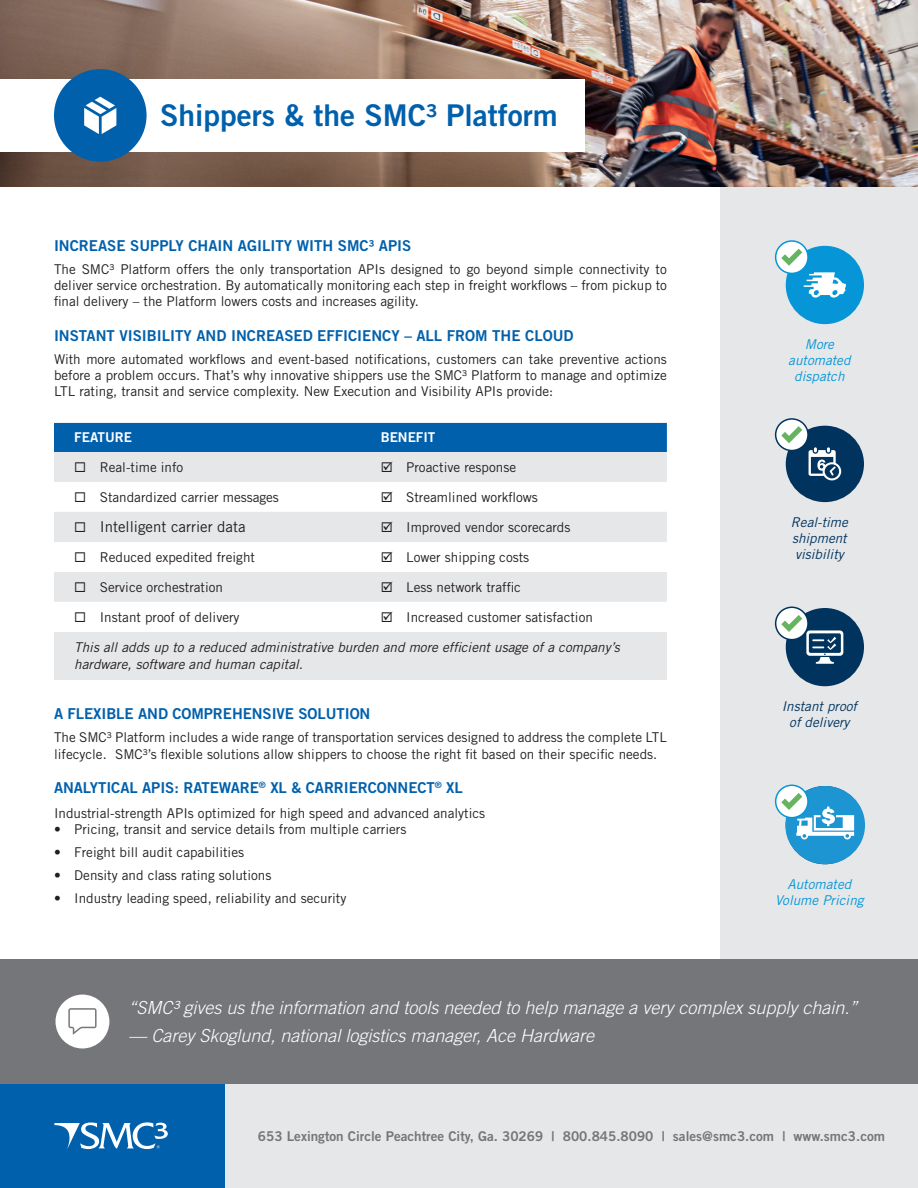
<style>
.page{position:relative;width:918px;height:1188px;background:#fff}
.page>*{position:absolute;margin:0;border:0;box-sizing:border-box;transform-origin:0 0}
.t1{font:30px "Trade Gothic LT Std Bd 2";color:#0160ac}
.t2{font:italic 300 18px "Trade Gothic LT Std";color:#fff}
.t3{font:15px "Trade Gothic LT Std Bd 2";color:#0160ac}
.t4{font:15px "Trade Gothic LT Std";color:#231f20}
.t5{font:13.5px/16.2px "Trade Gothic LT Std";color:#231f20;text-align:justify}
.t6{font:italic 13.5px/16.2px "Trade Gothic LT Std";color:#231f20}
.t7{font:13.5px "Trade Gothic LT Std Bd 2";color:#757679}
.t8{font:italic 13.5px/16.2px "Trade Gothic LT Std";color:#00345e;text-align:justify}
.t9{font:italic 13.5px/16.2px "Trade Gothic LT Std";color:#0696d7;text-align:center}
.t10{font:13.5px "Trade Gothic LT Std Bd 2";color:#fff}
</style>
<div class="page">
<div style="left:721px;top:186px;width:197px;height:773px;background:#e6e7e9"></div>
<img style="left:0;top:0;width:918px;height:186px">
<div style="left:225px;top:1084px;width:693px;height:104px;background:#e6e7e9"></div>
<div style="left:0;top:1084px;width:225px;height:104px;background:#0160ac"></div>
<svg style="left:54px;top:1122px;width:114px;height:27px"></svg>
<svg style="left:54px;top:423px;width:613px;height:59px"></svg>
<div style="left:54px;top:512px;width:613px;height:30px;background:#e6e7e9"></div>
<div style="left:54px;top:572px;width:613px;height:30px;background:#e6e7e9"></div>
<div style="left:54px;top:632px;width:613px;height:48px;background:#e6e7e9"></div>
<div style="left:0;top:79px;width:585px;height:73px;background:#fff"></div>
<div style="left:0;top:959px;width:918px;height:125px;background:#757679"></div>
<div style="left:55px;top:994px;width:55px;height:55px;background:#fff;border-radius:50%"></div>
<div style="left:54px;top:993px;width:57px;height:57px;border:2px solid #757679;border-radius:50%"></div>
<svg style="left:68px;top:1008px;width:29px;height:27px"></svg>
<svg style="left:54px;top:69px;width:93px;height:93px"></svg>
<div style="left:786px;top:246px;width:78px;height:78px;background:#0696d7;border-radius:50%"></div>
<svg style="left:804px;top:272px;width:42px;height:26px"></svg>
<div style="left:776px;top:241px;width:32px;height:32px;background:#fff;border-radius:50%"></div>
<div style="left:775px;top:240px;width:34px;height:34px;border:2px solid #0696d7;border-radius:50%"></div>
<svg style="left:781px;top:249px;width:21px;height:17px"></svg>
<div style="left:786px;top:426px;width:78px;height:76px;background:#00345e;border-radius:50%"></div>
<svg style="left:809px;top:447px;width:32px;height:33px"></svg>
<svg style="left:776px;top:419px;width:32px;height:32px"></svg>
<div style="left:775px;top:418px;width:34px;height:33px;border:2px solid #00345e;border-radius:50%"></div>
<svg style="left:781px;top:426px;width:21px;height:17px"></svg>
<div style="left:786px;top:608px;width:78px;height:78px;background:#00345e;border-radius:50%"></div>
<svg style="left:776px;top:607px;width:32px;height:33px"></svg>
<div style="left:775px;top:607px;width:34px;height:33px;border:2px solid #00345e;border-radius:50%"></div>
<svg style="left:781px;top:615px;width:62px;height:49px"></svg>
<div style="left:785px;top:786px;width:80px;height:78px;background:#1d95d3;border-radius:50%"></div>
<svg style="left:776px;top:785px;width:32px;height:33px"></svg>
<div style="left:775px;top:785px;width:34px;height:33px;border:2px solid #0696d7;border-radius:50%"></div>
<svg style="left:781px;top:793px;width:73px;height:48px"></svg>
<p class="t1" style="left:160px;top:97px;width:399px">Shippers &amp; the SMC³ Platform</p>
<p class="t3" style="left:54px;top:236px;width:359px">INCREASE SUPPLY CHAIN AGILITY WITH SMC³ APIS</p>
<p class="t5" style="left:54px;top:261px;width:614px">The SMC³ Platform offers the only transportation APIs designed to go beyond simple connectivity to deliver service orchestration. By automatically monitoring each step in freight workflows – from pickup to final delivery – the Platform lowers costs and increases agility.</p>
<p class="t3" style="left:54px;top:326px;width:521px">INSTANT VISIBILITY AND INCREASED EFFICIENCY – ALL FROM THE CLOUD</p>
<p class="t5" style="left:54px;top:351px;width:614px">With more automated workflows and event-based notifications, customers can take preventive actions before a problem occurs. That’s why innovative shippers use the SMC³ Platform to manage and optimize LTL rating, transit and service complexity. New Execution and Visibility APIs provide:</p>
<p class="t10" style="left:74px;top:429px;width:59px">FEATURE</p>
<p class="t10" style="left:381px;top:429px;width:56px">BENEFIT</p>
<p class="t5" style="left:74px;top:459px;width:111px">◻ Real-time info</p>
<p class="t5" style="left:381px;top:459px;width:137px">☑ Proactive response</p>
<p class="t5" style="left:74px;top:489px;width:206px">◻ Standardized carrier messages</p>
<p class="t5" style="left:381px;top:489px;width:159px">☑ Streamlined workflows</p>
<p class="t4" style="left:74px;top:518px;width:173px">◻ Intelligent carrier data</p>
<p class="t5" style="left:381px;top:519px;width:191px">☑ Improved vendor scorecards</p>
<p class="t5" style="left:74px;top:549px;width:182px">◻ Reduced expedited freight</p>
<p class="t5" style="left:381px;top:549px;width:150px">☑ Lower shipping costs</p>
<p class="t5" style="left:74px;top:579px;width:150px">◻ Service orchestration</p>
<p class="t5" style="left:381px;top:579px;width:142px">☑ Less network traffic</p>
<p class="t5" style="left:74px;top:609px;width:167px">◻ Instant proof of delivery</p>
<p class="t5" style="left:381px;top:609px;width:214px">☑ Increased customer satisfaction</p>
<p class="t6" style="left:74px;top:640px;width:547px">This all adds up to a reduced administrative burden and more efficient usage of a company’s hardware, software and human capital.</p>
<p class="t3" style="left:54px;top:705px;width:318px">A FLEXIBLE AND COMPREHENSIVE SOLUTION</p>
<p class="t5" style="left:54px;top:729px;width:614px">The SMC³ Platform includes a wide range of transportation services designed to address the complete LTL lifecycle. SMC³’s flexible solutions allow shippers to choose the right fit based on their specific needs.</p>
<p class="t3" style="left:54px;top:778px;width:410px">ANALYTICAL APIS: RATEWARE<sup>®</sup> XL &amp; CARRIERCONNECT<sup>®</sup> XL</p>
<p class="t5" style="left:54px;top:805px;width:433px">Industrial-strength APIs optimized for high speed and advanced analytics</p>
<p class="t5" style="left:54px;top:821px;width:354px">• Pricing, transit and service details from multiple carriers</p>
<p class="t5" style="left:54px;top:844px;width:192px">• Freight bill audit capabilities</p>
<p class="t5" style="left:54px;top:867px;width:219px">• Density and class rating solutions</p>
<p class="t5" style="left:54px;top:890px;width:294px">• Industry leading speed, reliability and security</p>
<p class="t9" style="left:788px;top:336px;width:64px">More automated dispatch</p>
<p class="t8" style="left:791px;top:514px;width:58px">Real-time shipment visibility</p>
<p class="t8" style="left:782px;top:698px;width:77px;text-align:center">Instant proof of delivery</p>
<p class="t9" style="left:775px;top:876px;width:90px">Automated<br>Volume Pricing</p>
<p class="t2" style="left:129px;top:997px;width:731px">“SMC³ gives us the information and tools needed to help manage a very complex supply chain.”</p>
<p class="t2" style="left:129px;top:1025px;width:467px">— Carey Skoglund, national logistics manager, Ace Hardware</p>
<p class="t7" style="left:258px;top:1127px;width:629px">653 Lexington Circle Peachtree City, Ga. 30269 | 800.845.8090 | sales@smc3.com | www.smc3.com</p>
</div>
